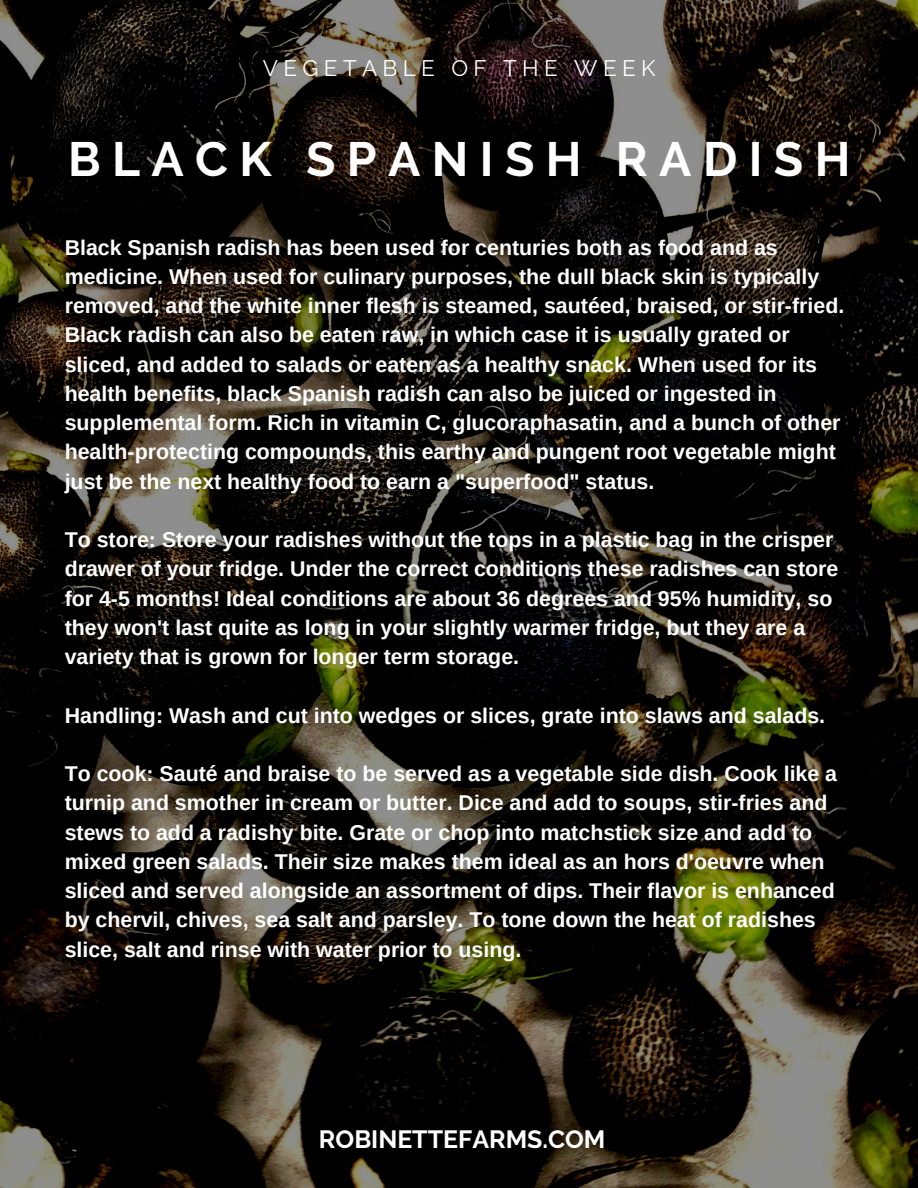
<style>
.page{position:relative;width:918px;height:1188px;background:#fff}
.page>*{position:absolute;margin:0;border:0;box-sizing:border-box;transform-origin:0 0}
.t1{font:700 48px "Raleway";letter-spacing:.24em;color:#fff}
.t2{font:700 24.9px "Raleway";color:#fff}
.t3{font:22.35px "Raleway";letter-spacing:.24em;color:#fff}
.t4{font:700 21.3px/29.2px "Arimo";color:#fff}
</style>
<div class="page">
<img style="left:0;top:0;width:918px;height:1188px">
<p class="t3" style="left:263px;top:55px;width:394px">VEGETABLE OF THE WEEK</p>
<h1 class="t1" style="left:68px;top:131px;width:784px">BLACK SPANISH RADISH</h1>
<p class="t4" style="left:65px;top:233px;width:781px">Black Spanish radish has been used for centuries both as food and as medicine. When used for culinary purposes, the dull black skin is typically removed, and the white inner flesh is steamed, sautéed, braised, or stir-fried.<br>Black radish can also be eaten raw, in which case it is usually grated or sliced, and added to salads or eaten as a healthy snack. When used for its health benefits, black Spanish radish can also be juiced or ingested in supplemental form. Rich in vitamin C, glucoraphasatin, and a bunch of other health-protecting compounds, this earthy and pungent root vegetable might just be the next healthy food to earn a "superfood" status.</p>
<p class="t4" style="left:65px;top:525px;width:775px">To store: Store your radishes without the tops in a plastic bag in the crisper drawer of your fridge. Under the correct conditions these radishes can store for 4-5 months! Ideal conditions are about 36 degrees and 95% humidity, so they won't last quite as long in your slightly warmer fridge, but they are a variety that is grown for longer term storage.</p>
<p class="t4" style="left:65px;top:701px;width:762px">Handling: Wash and cut into wedges or slices, grate into slaws and salads.</p>
<p class="t4" style="left:65px;top:759px;width:774px">To cook: Sauté and braise to be served as a vegetable side dish. Cook like a turnip and smother in cream or butter. Dice and add to soups, stir-fries and stews to add a radishy bite. Grate or chop into matchstick size and add to mixed green salads. Their size makes them ideal as an hors d'oeuvre when sliced and served alongside an assortment of dips. Their flavor is enhanced by chervil, chives, sea salt and parsley. To tone down the heat of radishes slice, salt and rinse with water prior to using.</p>
<p class="t2" style="left:319px;top:1124px;width:288px">ROBINETTEFARMS.COM</p>
</div>
